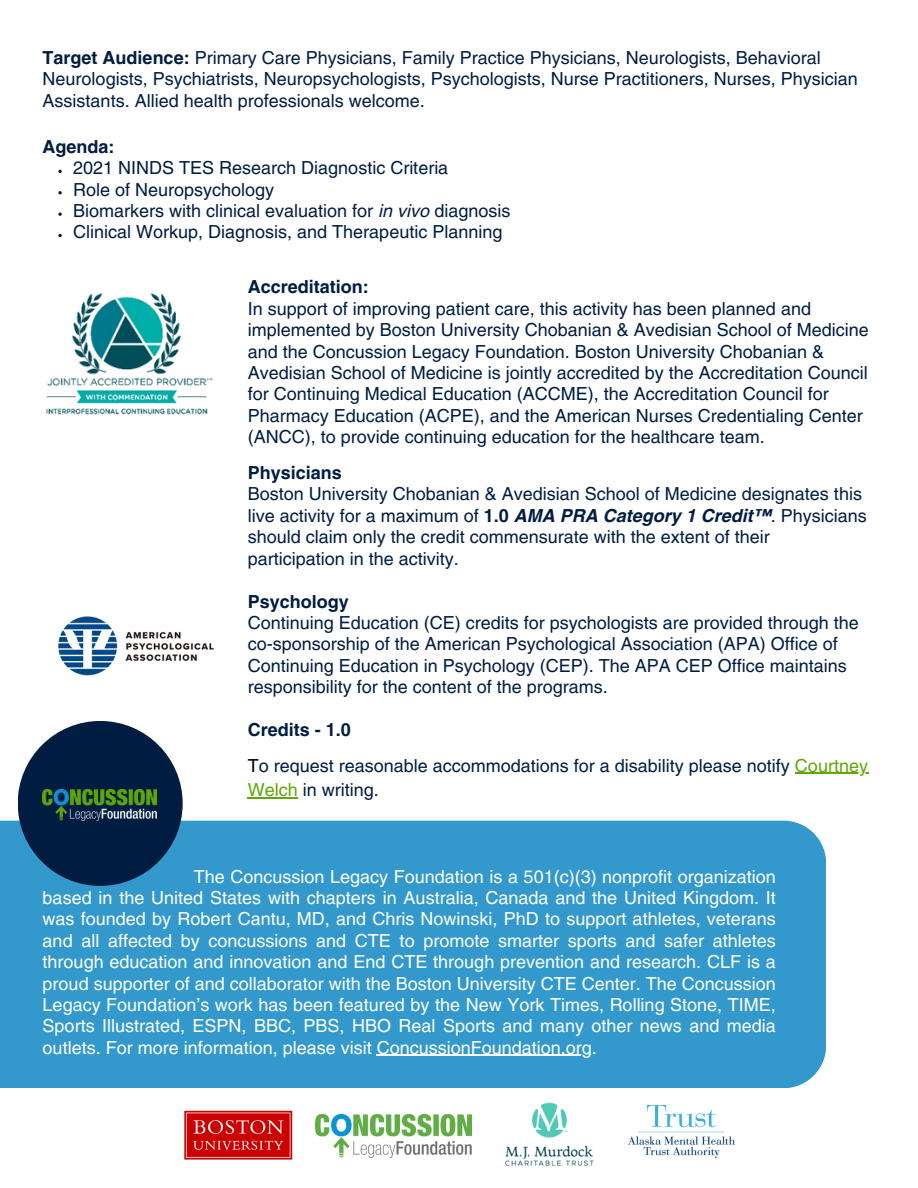
<style>
.page{position:relative;width:918px;height:1188px;background:#fff}
.page>*{position:absolute;margin:0;border:0;box-sizing:border-box;transform-origin:0 0}
.t1{font:18px/21.3px "Helvetica LT Pro";color:#001d41}
.t2{font:18px/21.3px "Helvetica LT Pro";color:#fff;text-align:justify}
.t3{font:700 18px "Helvetica LT Pro";color:#001d41}
.s1{font-weight:700}
.s2{font-style:italic}
.s3{font-weight:700;font-style:italic}
.s4{color:#000}
.s5{color:#61a609}
</style>
<div class="page">
<img style="left:628px;top:1105px;width:107px;height:52px">
<img style="left:505px;top:1102px;width:89px;height:64px">
<img style="left:184px;top:1110px;width:109px;height:50px">
<img style="left:316px;top:1115px;width:156px;height:42px">
<div style="left:0;top:821px;width:826px;height:267px;background:#39c"></div>
<div style="left:18px;top:721px;width:165px;height:165px;background:#001d41;border-radius:50%"></div>
<img style="left:43px;top:790px;width:113px;height:30px">
<hr style="left:377px;top:1055px;width:215px;height:1px;background:#fff">
<img style="left:46px;top:293px;width:167px;height:122px">
<img style="left:58px;top:616px;width:156px;height:60px">
<svg style="left:58px;top:170px;width:4px;height:3px"></svg>
<svg style="left:58px;top:191px;width:4px;height:3px"></svg>
<svg style="left:58px;top:212px;width:4px;height:4px"></svg>
<svg style="left:58px;top:234px;width:4px;height:3px"></svg>
<hr style="left:795px;top:773px;width:73px;height:1px;background:#61a609">
<hr style="left:248px;top:798px;width:50px;height:1px;background:#61a609">
<p class="t1" style="left:43px;top:49px;width:817px"><span class="s1">Target Audience:</span> Primary Care Physicians, Family Practice Physicians, Neurologists, Behavioral<br>Neurologists, Psychiatrists, Neuropsychologists, Psychologists, Nurse Practitioners, Nurses, Physician<br>Assistants. Allied health professionals welcome.</p>
<p class="t3" style="left:43px;top:140px;width:74px">Agenda:</p>
<p class="t1" style="left:73px;top:159px;width:377px">2021 NINDS TES Research Diagnostic Criteria</p>
<p class="t1" style="left:73px;top:180px;width:203px">Role of Neuropsychology</p>
<h1 class="t1" style="left:73px;top:202px;width:439px">Biomarkers with clinical evaluation for <span class="s2">in vivo</span> diagnosis</h1>
<p class="t1" style="left:73px;top:223px;width:431px">Clinical Workup, Diagnosis, and Therapeutic Planning</p>
<p class="t3" style="left:248px;top:281px;width:123px">Accreditation:</p>
<p class="t1" style="left:248px;top:300px;width:623px">In support of improving patient care, this activity has been planned and implemented by Boston University Chobanian &amp; Avedisian School of Medicine and the Concussion Legacy Foundation. Boston University Chobanian &amp; Avedisian School of Medicine is jointly accredited by the Accreditation Council for Continuing Medical Education (ACCME), the Accreditation Council for Pharmacy Education (ACPE), and the American Nurses Credentialing Center (ANCC), to provide continuing education for the healthcare team.</p>
<p class="t3" style="left:248px;top:466px;width:96px">Physicians</p>
<p class="t1" style="left:248px;top:485px;width:621px">Boston University Chobanian &amp; Avedisian School of Medicine designates this live activity for a maximum of <span class="s1">1.0</span> <span class="s3">AMA PRA Category 1 Credit™</span>. Physicians should claim only the credit commensurate with the extent of their participation in the activity.</p>
<p class="t3" style="left:248px;top:595px;width:103px">Psychology</p>
<p class="t1" style="left:248px;top:614px;width:613px">Continuing Education (CE) credits for psychologists are provided through the co-sponsorship of the American Psychological Association (APA) Office of Continuing Education in Psychology (CEP). The APA CEP Office maintains responsibility for the content of the programs.</p>
<p class="t3" style="left:248px;top:723px;width:105px">Credits - 1.0</p>
<p class="t1" style="left:248px;top:756px;width:622px"><span class="s4">T</span>o request reasonable accommodations for a disability please notify <span class="s5">Courtney</span></p>
<p class="t1" style="left:248px;top:781px;width:133px"><span class="s5">Welch</span> in writing.</p>
<p class="t2" style="left:43px;top:867px;width:735px;text-indent:151px">The Concussion Legacy Foundation is a 501(c)(3) nonprofit organization based in the United States with chapters in Australia, Canada and the United Kingdom. It was founded by Robert Cantu, MD, and Chris Nowinski, PhD to support athletes, veterans and all affected by concussions and CTE to promote smarter sports and safer athletes through education and innovation and End CTE through prevention and research. CLF is a proud supporter of and collaborator with the Boston University CTE Center. The Concussion Legacy Foundation’s work has been featured by the New York Times, Rolling Stone, TIME, Sports Illustrated, ESPN, BBC, PBS, HBO Real Sports and many other news and media outlets. For more information, please visit ConcussionFoundation.org.</p>
</div>
